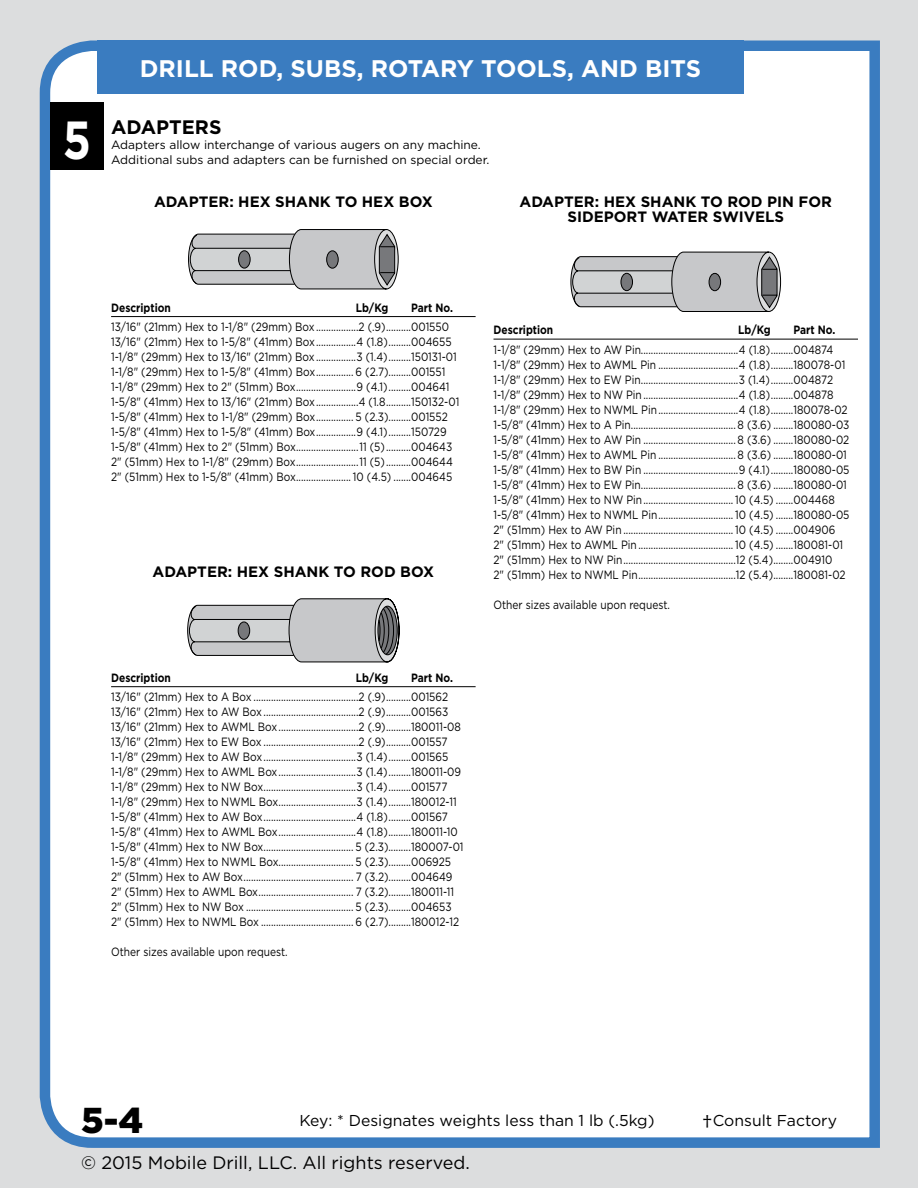
<style>
.page{position:relative;width:918px;height:1188px;background:#dcddde}
.page>*{position:absolute;margin:0;border:0;box-sizing:border-box;transform-origin:0 0}
.t1{font:700 53.55px "Gotham";color:#fff;scale:.84 1}
.t2{font:900 36px "Gotham";color:#000}
.t3{font:27px "Gotham";color:#000}
.t4{font:700 24px "Gotham";color:#fff}
.t5{font:700 19.5px "Gotham";color:#000}
.t6{font:18px "Gotham";color:#000}
.t7{font:15.75px "Gotham";color:#000}
.t8{font:700 15px/15px "Gotham";color:#000;text-align:center}
.t9{font:12px/15px "Gotham";color:#000;scale:.85 1}
.t10{font:12px/15px "Gotham";color:#000}
.t11{font:700 12px "Gotham";color:#000;scale:.85 1}
</style>
<div class="page">
<div style="left:39px;top:40px;width:841px;height:1108px;background:#fff"></div>
<div style="left:97px;top:40px;width:647px;height:54px;background:#3a7cc0"></div>
<div style="left:50px;top:102px;width:54px;height:68px;background:#000"></div>
<svg style="left:188px;top:229px;width:211px;height:60px"></svg>
<hr style="left:111px;top:316px;width:365px;height:1px;background:#000">
<svg style="left:570px;top:252px;width:211px;height:60px"></svg>
<hr style="left:494px;top:339px;width:364px;height:1px;background:#000">
<hr style="left:111px;top:686px;width:365px;height:1px;background:#000">
<svg style="left:187px;top:598px;width:213px;height:64px"></svg>
<h1 class="t1" style="left:63px;top:105px;width:35px">5</h1>
<h3 class="t4" style="left:140px;top:52px;width:563px">DRILL ROD, SUBS, ROTARY TOOLS, AND BITS</h3>
<h3 class="t5" style="left:111px;top:115px;width:112px">ADAPTERS</h3>
<p class="t10" style="left:111px;top:137px;width:380px">Adapters allow interchange of various augers on any machine.<br>Additional subs and adapters can be furnished on special order.</p>
<p class="t8" style="left:154px;top:194px;width:280px">ADAPTER: HEX SHANK TO HEX BOX</p>
<p class="t8" style="left:519px;top:194px;width:314px">ADAPTER: HEX SHANK TO ROD PIN FOR<br>SIDEPORT WATER SWIVELS</p>
<p class="t11" style="left:111px;top:300px;width:72px">Description</p>
<p class="t11" style="left:356px;top:300px;width:40px">Lb/Kg</p>
<p class="t11" style="left:411px;top:300px;width:51px">Part No.</p>
<p class="t9" style="left:111px;top:319px;width:411px">13/16" (21mm) Hex to 1-1/8" (29mm) Box.................2 (.9)..........001550<br>13/16" (21mm) Hex to 1-5/8" (41mm) Box................4 (1.8).........004655<br>1-1/8" (29mm) Hex to 13/16" (21mm) Box................3 (1.4).........150131-01<br>1-1/8" (29mm) Hex to 1-5/8" (41mm) Box............... 6 (2.7).........001551<br>1-1/8" (29mm) Hex to 2" (51mm) Box........................9 (4.1).........004641<br>1-5/8" (41mm) Hex to 13/16" (21mm) Box.................4 (1.8..........150132-01<br>1-5/8" (41mm) Hex to 1-1/8" (29mm) Box............... 5 (2.3).........001552<br>1-5/8" (41mm) Hex to 1-5/8" (41mm) Box................9 (4.1).........150729<br>1-5/8" (41mm) Hex to 2" (51mm) Box.........................11 (5) ..........004643<br>2" (51mm) Hex to 1-1/8" (29mm) Box.........................11 (5) ..........004644<br>2" (51mm) Hex to 1-5/8" (41mm) Box...................... 10 (4.5) .......004645</p>
<p class="t8" style="left:153px;top:564px;width:283px">ADAPTER: HEX SHANK TO ROD BOX</p>
<p class="t11" style="left:111px;top:670px;width:72px">Description</p>
<p class="t11" style="left:356px;top:670px;width:40px">Lb/Kg</p>
<p class="t11" style="left:411px;top:670px;width:51px">Part No.</p>
<p class="t9" style="left:111px;top:689px;width:416px">13/16" (21mm) Hex to A Box ..........................................2 (.9)..........001562<br>13/16" (21mm) Hex to AW Box ......................................2 (.9)..........001563<br>13/16" (21mm) Hex to AWML Box................................2 (.9)..........180011-08<br>13/16" (21mm) Hex to EW Box ......................................2 (.9)..........001557<br>1-1/8" (29mm) Hex to AW Box.....................................3 (1.4).........001565<br>1-1/8" (29mm) Hex to AWML Box...............................3 (1.4).........180011-09<br>1-1/8" (29mm) Hex to NW Box.....................................3 (1.4).........001577<br>1-1/8" (29mm) Hex to NWML Box...............................3 (1.4).........180012-11<br>1-5/8" (41mm) Hex to AW Box.....................................4 (1.8).........001567<br>1-5/8" (41mm) Hex to AWML Box...............................4 (1.8).........180011-10<br>1-5/8" (41mm) Hex to NW Box.................................... 5 (2.3).........180007-01<br>1-5/8" (41mm) Hex to NWML Box.............................. 5 (2.3).........006925<br>2" (51mm) Hex to AW Box............................................ 7 (3.2).........004649<br>2" (51mm) Hex to AWML Box...................................... 7 (3.2).........180011-11<br>2" (51mm) Hex to NW Box ........................................... 5 (2.3).........004653<br>2" (51mm) Hex to NWML Box ..................................... 6 (2.7).........180012-12</p>
<p class="t9" style="left:111px;top:944px;width:209px">Other sizes available upon request.</p>
<p class="t11" style="left:494px;top:322px;width:72px">Description</p>
<p class="t11" style="left:738px;top:322px;width:40px">Lb/Kg</p>
<p class="t11" style="left:794px;top:322px;width:51px">Part No.</p>
<p class="t9" style="left:493px;top:342px;width:420px">1-1/8" (29mm) Hex to AW Pin.......................................4 (1.8).........004874<br>1-1/8" (29mm) Hex to AWML Pin ................................4 (1.8).........180078-01<br>1-1/8" (29mm) Hex to EW Pin.......................................3 (1.4).........004872<br>1-1/8" (29mm) Hex to NW Pin......................................4 (1.8).........004878<br>1-1/8" (29mm) Hex to NWML Pin................................4 (1.8).........180078-02<br>1-5/8" (41mm) Hex to A Pin.......................................... 8 (3.6) ........180080-03<br>1-5/8" (41mm) Hex to AW Pin ..................................... 8 (3.6) ........180080-02<br>1-5/8" (41mm) Hex to AWML Pin ............................... 8 (3.6) ........180080-01<br>1-5/8" (41mm) Hex to BW Pin ......................................9 (4.1).........180080-05<br>1-5/8" (41mm) Hex to EW Pin...................................... 8 (3.6) ........180080-01<br>1-5/8" (41mm) Hex to NW Pin.................................... 10 (4.5) .......004468<br>1-5/8" (41mm) Hex to NWML Pin.............................. 10 (4.5) .......180080-05<br>2" (51mm) Hex to AW Pin ............................................ 10 (4.5) .......004906<br>2" (51mm) Hex to AWML Pin ...................................... 10 (4.5) .......180081-01<br>2" (51mm) Hex to NW Pin.............................................12 (5.4)........004910<br>2" (51mm) Hex to NWML Pin.......................................12 (5.4)........180081-02</p>
<p class="t9" style="left:493px;top:597px;width:209px">Other sizes available upon request.</p>
<h2 class="t2" style="left:81px;top:1096px;width:64px">5-4</h2>
<h3 class="t7" style="left:713px;top:1111px;width:126px">Consult Factory</h3>
<h3 class="t7" style="left:299px;top:1111px;width:357px">Key: * Designates weights less than 1 lb (.5kg)</h3>
<h3 class="t3" style="left:702px;top:1107px;width:13px">†</h3>
<h3 class="t6" style="left:81px;top:1151px;width:390px">© 2015 Mobile Drill, LLC. All rights reserved.</h3>
</div>
